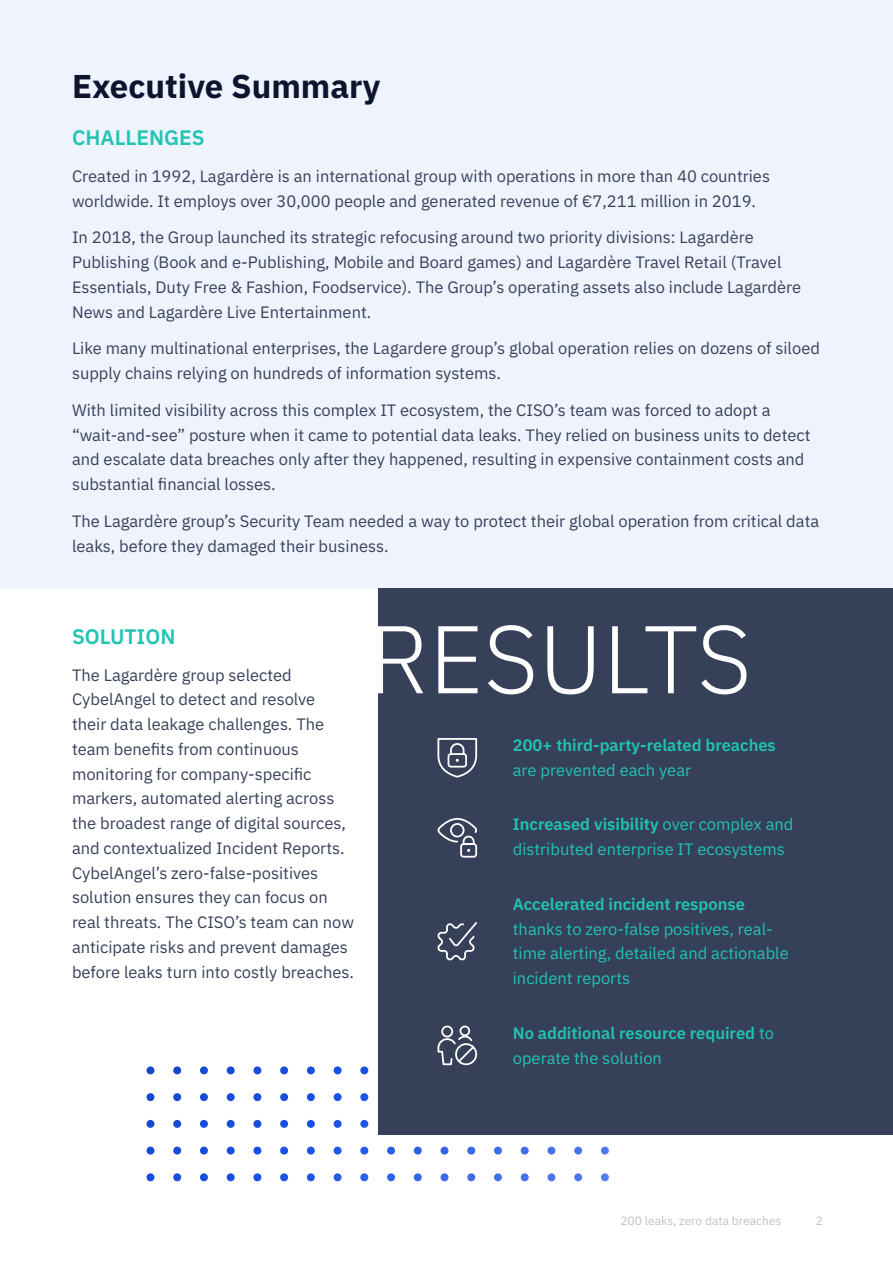
<style>
.page{position:relative;width:893px;height:1263px;background:#fff}
.page>*{position:absolute;margin:0;border:0;box-sizing:border-box;transform-origin:0 0}
.Paragraph_Style_1{font:300 96px "IBM Plex Sans";color:#fff}
.t1{font:700 33px "IBM Plex Sans";color:#0c142e}
.Paragraph_Style_1-2{font:600 21px "IBM Plex Sans";color:#1fc4b3}
.Paragraph_Style_1-3{font:16.5px/24.8px "IBM Plex Sans";color:#374059}
.Paragraph_Style_1-4{font:16.5px/24.8px "IBM Plex Sans";color:#1fc4b3}
.Paragraph_Style_1-5{font:600 16.5px/24.8px "IBM Plex Sans";color:#1fc4b3}
.t2{font:12px "IBM Plex Sans";color:#bfc2cb}
.s1{font-weight:400}
.s2{font-weight:600}
</style>
<div class="page">
<div style="left:0;top:0;width:893px;height:588px;background:#eff3fe"></div>
<div style="left:379px;top:588px;width:514px;height:547px;background:#374059"></div>
<svg style="left:146px;top:817px;width:332px;height:284px"></svg>
<svg style="left:437px;top:738px;width:41px;height:40px"></svg>
<p class="t1" style="left:72px;top:60px;width:310px">Executive Summary</p>
<p class="Paragraph_Style_1-2" style="left:72px;top:121px;width:134px">CHALLENGES</p>
<p class="Paragraph_Style_1-3" style="left:72px;top:162px;width:700px">Created in 1992, Lagardère is an international group with operations in more than 40 countries worldwide. It employs over 30,000 people and generated revenue of €7,211 million in 2019.</p>
<p class="Paragraph_Style_1-3" style="left:72px;top:224px;width:731px">In 2018, the Group launched its strategic refocusing around two priority divisions: Lagardère Publishing (Book and e-Publishing, Mobile and Board games) and Lagardère Travel Retail (Travel Essentials, Duty Free &amp; Fashion, Foodservice). The Group’s operating assets also include Lagardère News and Lagardère Live Entertainment.</p>
<p class="Paragraph_Style_1-3" style="left:72px;top:335px;width:749px">Like many multinational enterprises, the Lagardere group’s global operation relies on dozens of siloed supply chains relying on hundreds of information systems.</p>
<p class="Paragraph_Style_1-3" style="left:72px;top:396px;width:740px">With limited visibility across this complex IT ecosystem, the CISO’s team was forced to adopt a “wait-and-see” posture when it came to potential data leaks. They relied on business units to detect and escalate data breaches only after they happened, resulting in expensive containment costs and substantial financial losses.</p>
<p class="Paragraph_Style_1-3" style="left:72px;top:507px;width:749px">The Lagardère group’s Security Team needed a way to protect their global operation from critical data leaks, before they damaged their business.</p>
<p class="Paragraph_Style_1-2" style="left:72px;top:620px;width:105px">SOLUTION</p>
<p class="Paragraph_Style_1-3" style="left:72px;top:661px;width:284px">The Lagardère group selected CybelAngel to detect and resolve<br>their data leakage challenges. The team benefits from continuous monitoring for company-specific markers, automated alerting across the broadest range of digital sources, and contextualized Incident Reports.<br>CybelAngel’s zero-false-positives solution ensures they can focus on real threats. The CISO’s team can now anticipate risks and prevent damages before leaks turn into costly breaches.</p>
<p class="Paragraph_Style_1" style="left:368px;top:587px;width:385px">RESULTS</p>
<p class="Paragraph_Style_1-5" style="left:513px;top:731px;width:264px">200+ third-party-related breaches <span class="s1">are prevented each year</span></p>
<p class="Paragraph_Style_1-4" style="left:513px;top:811px;width:282px"><span class="s2">Increased visibility</span> over complex and distributed enterprise IT ecosystems</p>
<p class="Paragraph_Style_1-4" style="left:513px;top:890px;width:277px"><span class="s2">Accelerated incident response </span>thanks to zero-false positives, real&shy;time alerting, detailed and actionable incident reports</p>
<p class="Paragraph_Style_1-5" style="left:513px;top:1019px;width:263px">No additional resource required <span class="s1">to operate the solution</span></p>
<p class="t2" style="left:620px;top:1211px;width:163px">200 leaks, zero data breaches</p>
<p class="t2" style="left:816px;top:1211px;width:9px">2</p>
</div>
